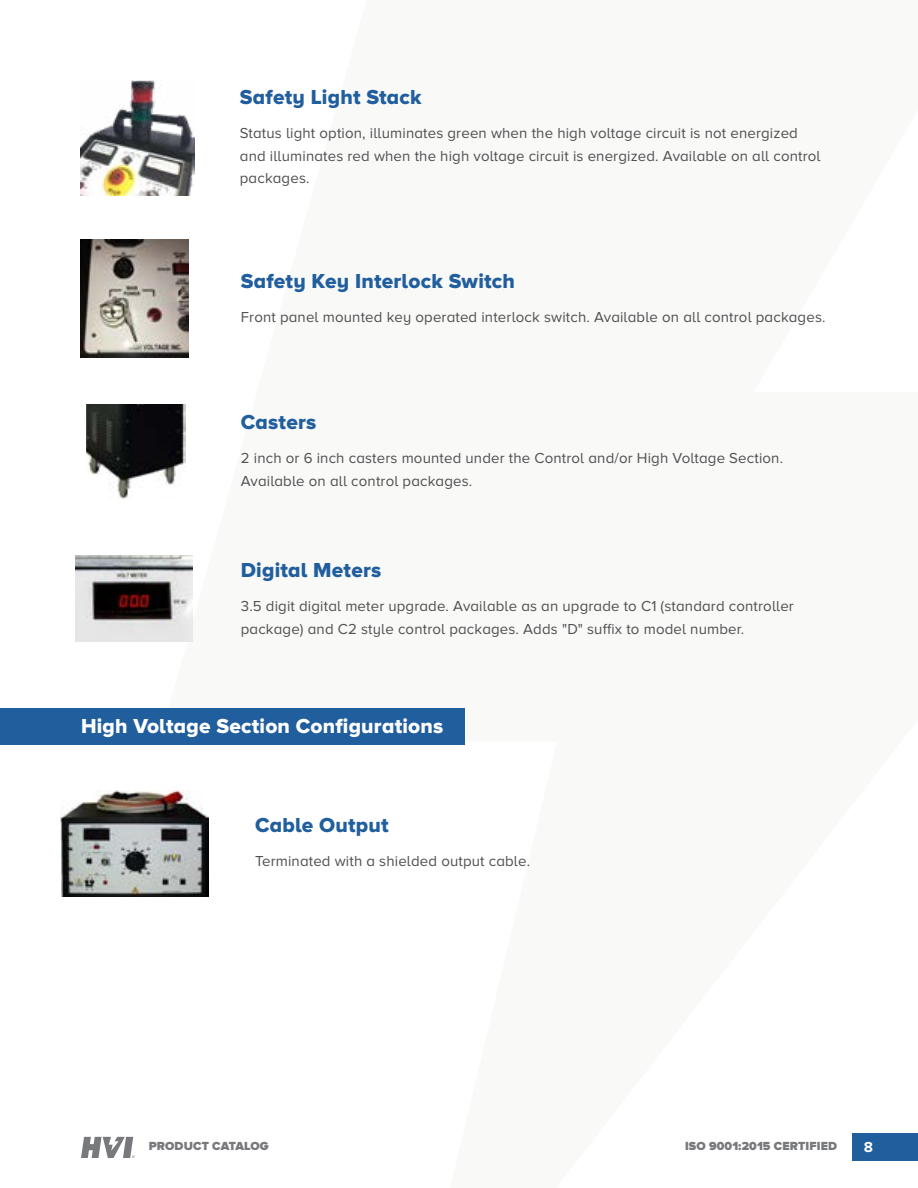
<style>
.page{position:relative;width:918px;height:1188px;background:#fff}
.page>*{position:absolute;margin:0;border:0;box-sizing:border-box;transform-origin:0 0}
.t1{font:21px "Proxima Nova A Extrabld";letter-spacing:.01em;color:#205e9e}
.t2{font:21px "Proxima Nova A Extrabld";letter-spacing:.01em;color:#fff}
.t3{font:15px/22.5px "Proxima Nova A";letter-spacing:.01em;color:#504f51}
.t4{font:700 15px "Proxima Nova";color:#fff}
.t5{font:900 12.15px "Proxima Nova A";letter-spacing:.01em;color:#78797c}
</style>
<div class="page">
<svg style="left:81px;top:1137px;width:54px;height:21px"></svg>
<img style="left:81px;top:80px;width:113px;height:115px">
<img style="left:81px;top:240px;width:107px;height:118px">
<img style="left:86px;top:405px;width:100px;height:94px">
<div style="left:0;top:708px;width:465px;height:36px;background:#215e9e"></div>
<img style="left:60px;top:791px;width:149px;height:105px">
<img style="left:75px;top:555px;width:118px;height:86px">
<h1 class="t1" style="left:240px;top:84px;width:183px">Safety Light Stack</h1>
<p class="t3" style="left:240px;top:122px;width:582px">Status light option, illuminates green when the high voltage circuit is not energized and illuminates red when the high voltage circuit is energized. Available on all control packages.</p>
<h1 class="t1" style="left:241px;top:269px;width:276px">Safety Key Interlock Switch</h1>
<p class="t3" style="left:241px;top:306px;width:586px">Front panel mounted key operated interlock switch. Available on all control packages.</p>
<h1 class="t1" style="left:241px;top:410px;width:77px">Casters</h1>
<p class="t3" style="left:241px;top:447px;width:544px">2 inch or 6 inch casters mounted under the Control and/or High Voltage Section.<br>Available on all control packages.</p>
<h1 class="t1" style="left:241px;top:558px;width:142px">Digital Meters</h1>
<p class="t3" style="left:241px;top:595px;width:555px">3.5 digit digital meter upgrade. Available as an upgrade to C1 (standard controller package) and C2 style control packages. Adds "D" suffix to model number.</p>
<h1 class="t2" style="left:81px;top:714px;width:364px">High Voltage Section Configurations</h1>
<h1 class="t1" style="left:255px;top:813px;width:135px">Cable Output</h1>
<p class="t3" style="left:255px;top:850px;width:277px">Terminated with a shielded output cable.</p>
<p class="t5" style="left:149px;top:1139px;width:122px">PRODUCT CATALOG</p>
<p class="t5" style="left:685px;top:1139px;width:153px">ISO 9001:2015 CERTIFIED</p>
<p class="t4" style="left:864px;top:1139px;width:11px">8</p>
</div>
